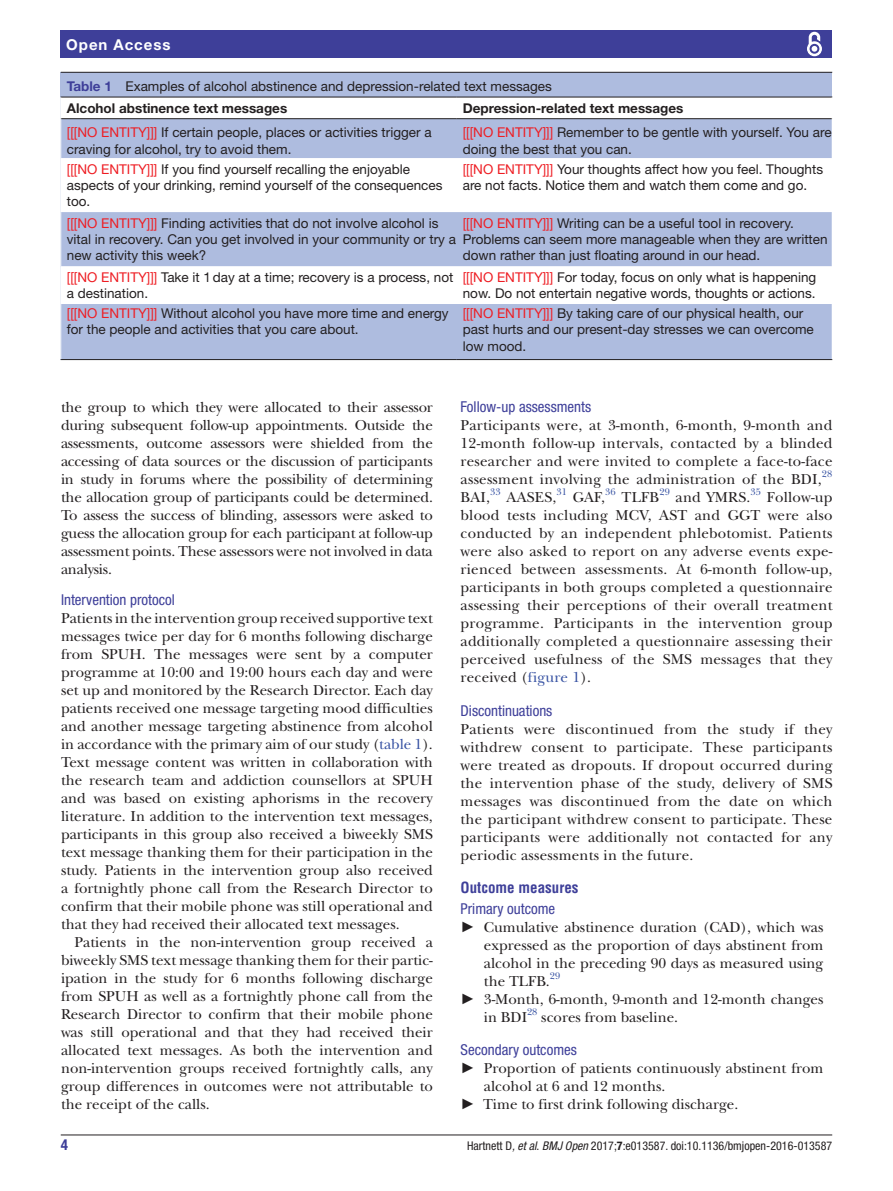
<style>
.page{position:relative;width:893px;height:1191px;background:#fff}
.page>*{position:absolute;margin:0;border:0;box-sizing:border-box;transform-origin:0 0}
.t1{font:15px/18px "New Baskerville";color:#231f20;text-align:justify}
.t2{font:condensed 15px "Helvetica Neue LT Std";color:#3e3f99}
.t3{font:700 condensed 15px "Helvetica LT Std";color:#3e3f99}
.t4{font:700 15px "Helvetica Neue LT Std";letter-spacing:.065em;color:#fff}
.t5{font:700 condensed 15px "Helvetica Neue LT Std";color:#3e3f99}
.t6{font:13.5px/16.2px "Helvetica Neue LT Std";color:#231f20}
.t7{font:700 13.5px "Helvetica Neue LT Std";color:#231f20}
.t8{font:condensed 12px "Helvetica Neue LT Std";color:#231f20}
.t9{font:9.9px "New Baskerville";letter-spacing:.015em;color:#3853a3}
.s1{font-weight:700;color:#3e3f99}
.s2{font-weight:700}
.s3{color:#ee1d23}
.s4{color:#3853a3}
.s5{font-family:"Arial"}
.s6{font-style:italic}
</style>
<div class="page">
<hr style="left:61px;top:1134px;width:771px;height:1px;background:#231f20">
<div style="left:61px;top:31px;width:771px;height:27px;background:#3e3f99"></div>
<svg style="left:807px;top:31px;width:15px;height:26px"></svg>
<div style="left:61px;top:73px;width:771px;height:287px;background:#aebcdf"></div>
<hr style="left:61px;top:72px;width:771px;height:1px;background:#231f20">
<svg style="left:61px;top:98px;width:771px;height:206px;fill:#fff"></svg>
<hr style="left:61px;top:97px;width:396px;height:1px;background:#231f20">
<hr style="left:61px;top:118px;width:396px;height:1px;background:#231f20">
<hr style="left:457px;top:97px;width:375px;height:1px;background:#231f20">
<hr style="left:457px;top:118px;width:375px;height:1px;background:#231f20">
<hr style="left:61px;top:359px;width:396px;height:1px;background:#231f20">
<hr style="left:457px;top:359px;width:375px;height:1px;background:#231f20">
<svg style="left:60px;top:97px;width:1px;height:22px"></svg>
<p class="t4" style="left:66px;top:35px;width:106px">Open Access</p>
<p class="t6" style="left:67px;top:75px;width:487px;line-height:22px"><span class="s1">Table 1</span> Examples of alcohol abstinence and depression-related text messages<br><span class="s2">Alcohol abstinence text messages</span></p>
<p class="t7" style="left:463px;top:99px;width:222px">Depression-related text messages</p>
<p class="t6" style="left:67px;top:124px;width:366px"><span class="s3">[[[NO ENTITY]]]</span> If certain people, places or activities trigger a craving for alcohol, try to avoid them.</p>
<p class="t6" style="left:463px;top:124px;width:370px"><span class="s3">[[[NO ENTITY]]]</span> Remember to be gentle with yourself. You are doing the best that you can.</p>
<p class="t6" style="left:67px;top:161px;width:377px"><span class="s3">[[[NO ENTITY]]]</span> If you find yourself recalling the enjoyable aspects of your drinking, remind yourself of the consequences too.</p>
<p class="t6" style="left:463px;top:161px;width:362px"><span class="s3">[[[NO ENTITY]]]</span> Your thoughts affect how you feel. Thoughts are not facts. Notice them and watch them come and go.</p>
<p class="t6" style="left:67px;top:215px;width:391px"><span class="s3">[[[NO ENTITY]]]</span> Finding activities that do not involve alcohol is vital in recovery. Can you get involved in your community or try a new activity this week?</p>
<p class="t6" style="left:463px;top:215px;width:366px"><span class="s3">[[[NO ENTITY]]]</span> Writing can be a useful tool in recovery.<br>Problems can seem more manageable when they are written down rather than just floating around in our head.</p>
<p class="t6" style="left:67px;top:269px;width:388px"><span class="s3">[[[NO ENTITY]]]</span> Take it 1day at a time; recovery is a process, not a destination.</p>
<p class="t6" style="left:463px;top:269px;width:355px"><span class="s3">[[[NO ENTITY]]]</span> For today, focus on only what is happening now. Do not entertain negative words, thoughts or actions.</p>
<p class="t6" style="left:67px;top:305px;width:383px"><span class="s3">[[[NO ENTITY]]]</span> Without alcohol you have more time and energy for the people and activities that you care about.</p>
<p class="t6" style="left:463px;top:305px;width:353px"><span class="s3">[[[NO ENTITY]]]</span> By taking care of our physical health, our past hurts and our present-day stresses we can overcome low mood.</p>
<p class="t1" style="left:61px;top:398px;width:373px">the group to which they were allocated to their assessor during subsequent follow-up appointments. Outside the assessments, outcome assessors were shielded from the accessing of data sources or the discussion of participants in study in forums where the possibility of determining the allocation group of participants could be determined.<br>To assess the success of blinding, assessors were asked to guess the allocation group for each participant at follow-up assessment points. These assessors were not involved in data analysis.</p>
<p class="t2" style="left:61px;top:591px;width:115px">Intervention protocol</p>
<p class="t1" style="left:61px;top:609px;width:373px">Patients in the intervention group received supportive text messages twice per day for 6 months following discharge from SPUH. The messages were sent by a computer programme at 10:00 and 19:00 hours each day and were set up and monitored by the Research Director. Each day patients received one message targeting mood difficulties and another message targeting abstinence from alcohol in accordance with the primary aim of our study (<span class="s4">table 1</span>).<br>Text message content was written in collaboration with the research team and addiction counsellors at SPUH and was based on existing aphorisms in the recovery literature. In addition to the intervention text messages, participants in this group also received a biweekly SMS text message thanking them for their participation in the study. Patients in the intervention group also received a fortnightly phone call from the Research Director to confirm that their mobile phone was still operational and that they had received their allocated text messages.</p>
<p class="t1" style="left:61px;top:933px;width:373px;text-indent:14px">Patients in the non-intervention group received a biweekly SMS text message thanking them for their partic&shy;ipation in the study for 6 months following discharge from SPUH as well as a fortnightly phone call from the Research Director to confirm that their mobile phone was still operational and that they had received their allocated text messages. As both the intervention and non-intervention groups received fortnightly calls, any group differences in outcomes were not attributable to the receipt of the calls.</p>
<p class="t2" style="left:461px;top:398px;width:132px">Follow-up assessments</p>
<p class="t1" style="left:461px;top:416px;width:373px">Participants were, at 3-month, 6-month, 9-month and 12-month follow-up intervals, contacted by a blinded researcher and were invited to complete a face-to-face assessment involving the administration of the BDI,</p>
<p class="t9" style="left:822px;top:468px;width:12px">28</p>
<p class="t1" style="left:622px;top:488px;width:39px">TLFB</p>
<p class="t9" style="left:659px;top:486px;width:12px">29</p>
<p class="t1" style="left:676px;top:488px;width:76px">and YMRS.</p>
<p class="t9" style="left:750px;top:486px;width:12px">35</p>
<p class="t1" style="left:461px;top:488px;width:31px">BAI,</p>
<p class="t9" style="left:490px;top:486px;width:12px">33</p>
<p class="t1" style="left:507px;top:488px;width:51px">AASES,</p>
<p class="t9" style="left:556px;top:486px;width:12px">31</p>
<p class="t1" style="left:573px;top:488px;width:34px">GAF,</p>
<p class="t9" style="left:605px;top:486px;width:12px">36</p>
<p class="t1" style="left:461px;top:488px;width:373px;text-indent:306px">Follow-up blood tests including MCV, AST and GGT were also conducted by an independent phlebotomist. Patients were also asked to report on any adverse events expe&shy;rienced between assessments. At 6-month follow-up, participants in both groups completed a questionnaire assessing their perceptions of their overall treatment programme. Participants in the intervention group additionally completed a questionnaire assessing their perceived usefulness of the SMS messages that they received (<span class="s4">figure 1</span>).</p>
<p class="t2" style="left:461px;top:702px;width:93px">Discontinuations</p>
<p class="t1" style="left:461px;top:720px;width:373px">Patients were discontinued from the study if they withdrew consent to participate. These participants were treated as dropouts. If dropout occurred during the intervention phase of the study, delivery of SMS messages was discontinued from the date on which the participant withdrew consent to participate. These participants were additionally not contacted for any periodic assessments in the future.</p>
<p class="t3" style="left:461px;top:878px;width:119px">Outcome measures</p>
<p class="t2" style="left:461px;top:899px;width:96px">Primary outcome</p>
<p class="t1" style="left:461px;top:918px;width:364px"><span class="s5">►</span> Cumulative abstinence duration (CAD), which was</p>
<p class="t1" style="left:484px;top:936px;width:341px">expressed as the proportion of days abstinent from</p>
<p class="t1" style="left:484px;top:954px;width:341px">alcohol in the preceding 90 days as measured using</p>
<p class="t1" style="left:484px;top:972px;width:78px">the TLFB.<sup>29</sup></p>
<p class="t1" style="left:461px;top:990px;width:364px"><span class="s5">►</span> 3-Month, 6-month, 9-month and 12-month changes</p>
<p class="t1" style="left:484px;top:1008px;width:45px">in BDI</p>
<p class="t9" style="left:527px;top:1006px;width:12px">28</p>
<p class="t1" style="left:541px;top:1008px;width:138px">scores from baseline.</p>
<p class="t2" style="left:461px;top:1041px;width:118px">Secondary outcomes</p>
<p class="t1" style="left:461px;top:1059px;width:364px"><span class="s5">►</span> Proportion of patients continuously abstinent from</p>
<p class="t1" style="left:484px;top:1077px;width:183px">alcohol at 6 and 12 months.</p>
<p class="t1" style="left:461px;top:1095px;width:279px"><span class="s5">►</span> Time to first drink following discharge.</p>
<p class="t5" style="left:61px;top:1135px;width:9px">4</p>
<p class="t8" style="left:467px;top:1138px;width:367px">Hartnett D<span class="s6">, et al</span>. <span class="s6">BMJ Open</span> 2017;<span class="s2">7</span>:e013587. doi:10.1136/bmjopen-2016-013587</p>
</div>
